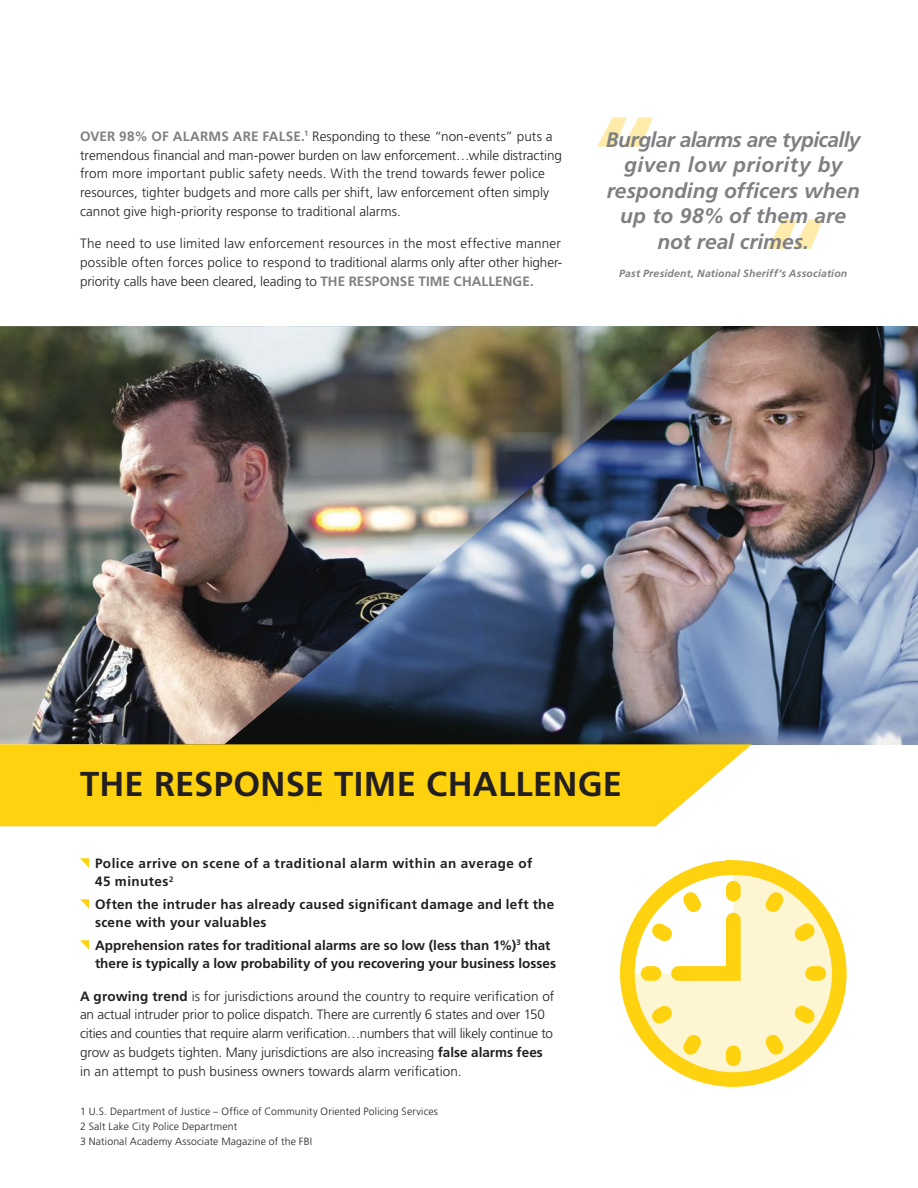
<style>
.page{position:relative;width:918px;height:1188px;background:#fff}
.page>*{position:absolute;margin:0;border:0;box-sizing:border-box;transform-origin:0 0}
.t1{font:italic 700 117.3px "Frutiger";color:#ffebaa}
.t2{font:700 34.5px "Frutiger";letter-spacing:.01em;color:#231f20}
.t3{font:italic 700 21px/25.5px "Frutiger";color:#7e8083;text-align:center}
.t4{font:300 13.5px/18.8px "Frutiger";letter-spacing:-.005em;color:#231f20}
.t5{font:700 13.5px/18.8px "Frutiger";letter-spacing:.015em;color:#231f20}
.t6{font:300 10.5px/15px "Frutiger";letter-spacing:.01em;color:#231f20}
.t7{font:italic 700 10.5px "Frutiger";letter-spacing:.015em;color:#7e8083}
.s1{font-weight:700;color:#7e8083}
.s2{font-weight:700}
</style>
<div class="page">
<svg style="left:80px;top:858px;width:9px;height:10px"></svg>
<svg style="left:80px;top:899px;width:9px;height:10px"></svg>
<svg style="left:80px;top:940px;width:9px;height:10px"></svg>
<img style="left:723px;top:326px;width:195px;height:418px">
<img style="left:0;top:326px;width:723px;height:418px">
<svg style="left:0;top:744px;width:752px;height:82px;background:#fdd41d"></svg>
<div style="left:620px;top:860px;width:227px;height:227px;border:15px solid #fed20e;border-radius:50%"></div>
<svg style="left:633px;top:873px;width:200px;height:201px"></svg>
<p class="t4" style="left:80px;top:127px;width:483px"><span class="s1">OVER 98% OF ALARMS ARE FALSE.</span><sup>1</sup> Responding to these “non-events” puts a tremendous financial and man-power burden on law enforcement…while distracting from more important public safety needs. With the trend towards fewer police resources, tighter budgets and more calls per shift, law enforcement often simply cannot give high-priority response to traditional alarms.</p>
<p class="t4" style="left:80px;top:234px;width:484px;text-align:justify">The need to use limited law enforcement resources in the most effective manner possible often forces police to respond to traditional alarms only after other higher&shy;priority calls have been cleared, leading to <span class="s1">THE RESPONSE TIME CHALLENGE.</span></p>
<h1 class="t1" style="left:587px;top:90px;width:60px">“</h1>
<h3 class="t3" style="left:606px;top:126px;width:256px">Burglar alarms are typically given low priority by responding officers when up to 98% of them are not real crimes.</h3>
<p class="t7" style="left:619px;top:267px;width:230px">Past President, National Sheriff’s Association</p>
<h1 class="t1" style="left:757px;top:192px;width:60px">“</h1>
<h2 class="t2" style="left:80px;top:764px;width:544px">THE RESPONSE TIME CHALLENGE</h2>
<p class="t5" style="left:95px;top:853px;width:439px">Police arrive on scene of a traditional alarm within an average of<br>45 minutes<sup>2</sup></p>
<p class="t5" style="left:95px;top:895px;width:461px">Often the intruder has already caused significant damage and left the scene with your valuables</p>
<p class="t5" style="left:95px;top:936px;width:463px">Apprehension rates for traditional alarms are so low (less than 1%)<sup>3</sup> that there is typically a low probability of you recovering your business losses</p>
<p class="t4" style="left:80px;top:987px;width:476px"><span class="s2">A growing trend</span> is for jurisdictions around the country to require verification of an actual intruder prior to police dispatch. There are currently 6 states and over 150 cities and counties that require alarm verification…numbers that will likely continue to grow as budgets tighten. Many jurisdictions are also increasing <span class="s2">false alarms fees </span>in an attempt to push business owners towards alarm verification.</p>
<p class="t6" style="left:80px;top:1104px;width:359px">1 U.S. Department of Justice – Office of Community Oriented Policing Services<br>2 Salt Lake City Police Department<br>3 National Academy Associate Magazine of the FBI</p>
</div>
